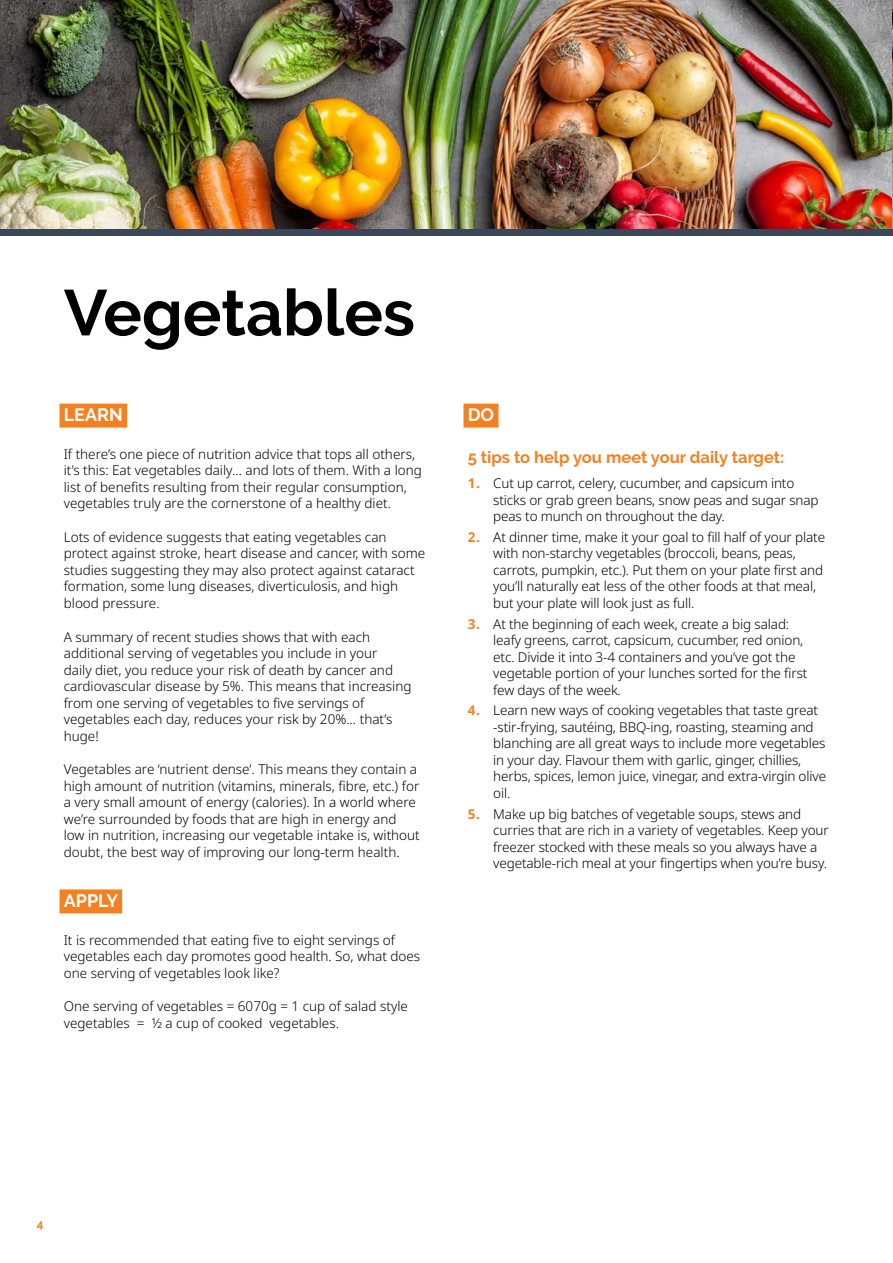
<style>
.page{position:relative;width:893px;height:1263px;background:#fff}
.page>*{position:absolute;margin:0;border:0;box-sizing:border-box;transform-origin:0 0}
.t1{font:700 64.5px "Raleway";color:#000}
.t2{font:700 18px "Raleway";color:#fff}
.t3{font:700 16.5px "Raleway";color:#f58020}
.t4{font:300 13.5px/16.5px "Noto Sans";color:#000}
.t5{font:700 12px "Raleway";color:#f58020}
.s1{font-weight:700;color:#f58020}
</style>
<div class="page">
<img style="left:0;top:0;width:893px;height:230px">
<div style="left:60px;top:404px;width:67px;height:24px;background:#f58020"></div>
<div style="left:60px;top:889px;width:62px;height:24px;background:#f58020"></div>
<div style="left:463px;top:404px;width:35px;height:24px;background:#f58020"></div>
<div style="left:0;top:230px;width:893px;height:6px;background:#3a4659"></div>
<h1 class="t1" style="left:64px;top:276px;width:353px">Vegetables</h1>
<h2 class="t2" style="left:64px;top:405px;width:61px">LEARN</h2>
<p class="t4" style="left:64px;top:446px;width:360px">If there’s one piece of nutrition advice that tops all others, it’s this: Eat vegetables daily… and lots of them. With a long list of benefits resulting from their regular consumption, vegetables truly are the cornerstone of a healthy diet.</p>
<p class="t4" style="left:64px;top:529px;width:363px">Lots of evidence suggests that eating vegetables can protect against stroke, heart disease and cancer, with some studies suggesting they may also protect against cataract formation, some lung diseases, diverticulosis, and high blood pressure.</p>
<p class="t4" style="left:64px;top:629px;width:349px">A summary of recent studies shows that with each additional serving of vegetables you include in your<br>daily diet, you reduce your risk of death by cancer and cardiovascular disease by 5%. This means that increasing from one serving of vegetables to five servings of vegetables each day, reduces your risk by 20%... that’s huge!</p>
<p class="t4" style="left:64px;top:761px;width:358px">Vegetables are ‘nutrient dense’. This means they contain a high amount of nutrition (vitamins, minerals, fibre, etc.) for a very small amount of energy (calories). In a world where we’re surrounded by foods that are high in energy and low in nutrition, increasing our vegetable intake is, without doubt, the best way of improving our long-term health.</p>
<h2 class="t2" style="left:64px;top:890px;width:56px">APPLY</h2>
<p class="t4" style="left:64px;top:932px;width:358px">It is recommended that eating five to eight servings of vegetables each day promotes good health. So, what does one serving of vegetables look like?</p>
<p class="t4" style="left:64px;top:998px;width:346px">One serving of vegetables = 6070g = 1 cup of salad style vegetables = ½ a cup of cooked vegetables.</p>
<h2 class="t2" style="left:468px;top:405px;width:28px">DO</h2>
<p class="t3" style="left:468px;top:448px;width:318px">5 tips to help you meet your daily target:</p>
<p class="t4" style="left:493px;top:475px;width:327px;text-indent:-26px"><span class="s1">1.</span> Cut up carrot, celery, cucumber, and capsicum into sticks or grab green beans, snow peas and sugar snap peas to munch on throughout the day.</p>
<p class="t4" style="left:493px;top:529px;width:333px;text-indent:-26px"><span class="s1">2.</span> At dinner time, make it your goal to fill half of your plate with non-starchy vegetables (broccoli, beans, peas, carrots, pumpkin, etc.). Put them on your plate first and you’ll naturally eat less of the other foods at that meal, but your plate will look just as full.</p>
<p class="t4" style="left:493px;top:616px;width:316px;text-indent:-26px"><span class="s1">3.</span> At the beginning of each week, create a big salad: leafy greens, carrot, capsicum, cucumber, red onion, etc. Divide it into 3-4 containers and you’ve got the vegetable portion of your lunches sorted for the first few days of the week.</p>
<p class="t4" style="left:493px;top:702px;width:334px;text-indent:-26px"><span class="s1">4.</span> Learn new ways of cooking vegetables that taste great -stir-frying, sautéing, BBQ-ing, roasting, steaming and blanching are all great ways to include more vegetables in your day. Flavour them with garlic, ginger, chillies, herbs, spices, lemon juice, vinegar, and extra-virgin olive oil.</p>
<p class="t4" style="left:493px;top:806px;width:337px;text-indent:-26px"><span class="s1">5.</span> Make up big batches of vegetable soups, stews and curries that are rich in a variety of vegetables. Keep your freezer stocked with these meals so you always have a vegetable-rich meal at your fingertips when you’re busy.</p>
<p class="t5" style="left:37px;top:1217px;width:8px">4</p>
</div>
